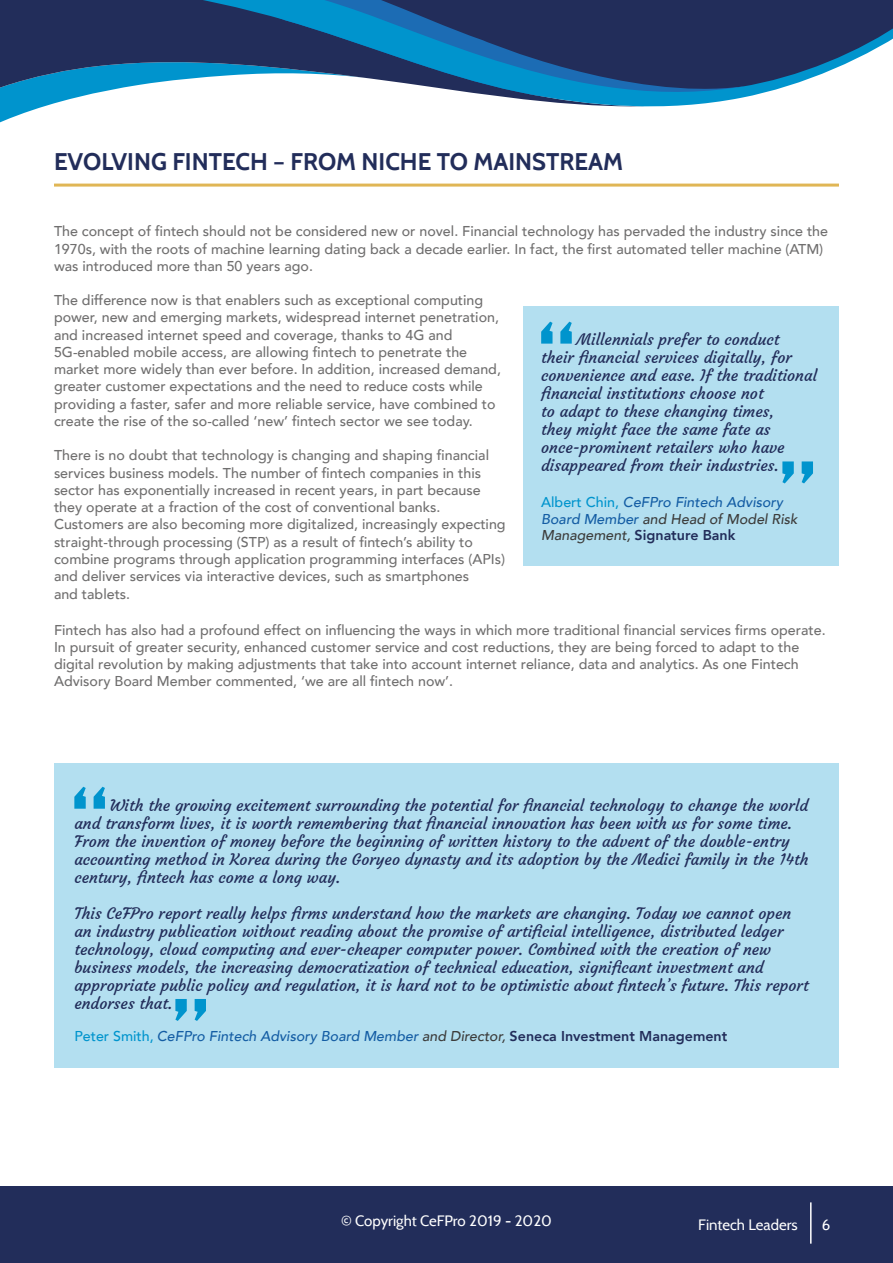
<style>
.page{position:relative;width:893px;height:1263px;background:#fff}
.page>*{position:absolute;margin:0;border:0;box-sizing:border-box;transform-origin:0 0}
.t1{font:700 24px "Cabin";color:#222d5a}
.t2{font:15.75px/18px "Courgette";color:#222d5a}
.t3{font:15px "Cabin";color:#fff}
.t4{font:500 14.25px/17.2px "Avenir";color:#706f6f}
.t5{font:italic 500 14.25px/16.5px "Avenir";color:#145da4}
.s1{font-style:normal;color:#0094cd}
.s2{color:#3c3c3b}
.s3{font-weight:800;font-style:normal;color:#222d5a}
</style>
<div class="page">
<div style="left:0;top:1186px;width:893px;height:77px;background:#222d5a"></div>
<hr style="left:810px;top:1202px;width:2px;height:41px;background:#fff">
<svg style="left:0;top:0;width:893px;height:112px;fill:#222d5a"></svg>
<hr style="left:54px;top:184px;width:785px;height:3px;background:#e0b655">
<div style="left:54px;top:763px;width:785px;height:304px;background:#b3dff0"></div>
<div style="left:523px;top:306px;width:316px;height:260px;background:#b3dff0"></div>
<svg style="left:541px;top:322px;width:31px;height:22px"></svg>
<svg style="left:782px;top:461px;width:31px;height:22px"></svg>
<svg style="left:74px;top:787px;width:31px;height:22px"></svg>
<svg style="left:175px;top:999px;width:31px;height:22px"></svg>
<h1 class="t1" style="left:54px;top:147px;width:570px">EVOLVING FINTECH – FROM NICHE TO MAINSTREAM</h1>
<p class="t4" style="left:54px;top:222px;width:776px">The concept of fintech should not be considered new or novel. Financial technology has pervaded the industry since the<br>1970s, with the roots of machine learning dating back a decade earlier. In fact, the first automated teller machine (ATM) was introduced more than 50 years ago.</p>
<p class="t4" style="left:54px;top:291px;width:448px">The difference now is that enablers such as exceptional computing power, new and emerging markets, widespread internet penetration, and increased internet speed and coverage, thanks to 4G and 5G-enabled mobile access, are allowing fintech to penetrate the market more widely than ever before. In addition, increased demand, greater customer expectations and the need to reduce costs while providing a faster, safer and more reliable service, have combined to create the rise of the so-called ‘new’ fintech sector we see today.</p>
<p class="t4" style="left:54px;top:446px;width:453px">There is no doubt that technology is changing and shaping financial services business models. The number of fintech companies in this sector has exponentially increased in recent years, in part because they operate at a fraction of the cost of conventional banks.<br>Customers are also becoming more digitalized, increasingly expecting straight-through processing (STP) as a result of fintech’s ability to combine programs through application programming interfaces (APIs) and deliver services via interactive devices, such as smartphones<br>and tablets.</p>
<p class="t2" style="left:541px;top:330px;width:277px;text-indent:35px">Millennials prefer to conduct<br>their financial services digitally, for convenience and ease. If the traditional financial institutions choose not<br>to adapt to these changing times,<br>they might face the same fate as once-prominent retailers who have disappeared from their industries.</p>
<p class="t5" style="left:541px;top:494px;width:258px"><span class="s1">Albert Chin,</span> CeFPro Fintech Advisory<br>Board Member <span class="s2">and Head of Model Risk<br>Management,</span> <span class="s3">Signature Bank</span></p>
<p class="t4" style="left:54px;top:620px;width:773px">Fintech has also had a profound effect on influencing the ways in which more traditional financial services firms operate.<br>In pursuit of greater security, enhanced customer service and cost reductions, they are being forced to adapt to the digital revolution by making adjustments that take into account internet reliance, data and analytics. As one Fintech Advisory Board Member commented, ‘we are all fintech now’.</p>
<p class="t2" style="left:74px;top:796px;width:736px;text-indent:35px">With the growing excitement surrounding the potential for financial technology to change the world and transform lives, it is worth remembering that financial innovation has been with us for some time.<br>From the invention of money before the beginning of written history to the advent of the double-entry accounting method in Korea during the Goryeo dynasty and its adoption by the Medici family in the 14th century, fintech has come a long way.</p>
<p class="t2" style="left:74px;top:904px;width:736px">This CeFPro report really helps firms understand how the markets are changing. Today we cannot open an industry publication without reading about the promise of artificial intelligence, distributed ledger technology, cloud computing and ever-cheaper computer power. Combined with the creation of new business models, the increasing democratization of technical education, significant investment and appropriate public policy and regulation, it is hard not to be optimistic about fintech’s future. This report endorses that.</p>
<p class="t5" style="left:74px;top:1028px;width:654px"><span class="s1">Peter Smith,</span> CeFPro Fintech Advisory Board Member <span class="s2">and Director,</span> <span class="s3">Seneca Investment Management</span></p>
<p class="t3" style="left:341px;top:1212px;width:212px">© Copyright CeFPro 2019 - 2020</p>
<p class="t3" style="left:698px;top:1216px;width:101px">Fintech Leaders</p>
<p class="t3" style="left:822px;top:1215px;width:10px">6</p>
</div>
